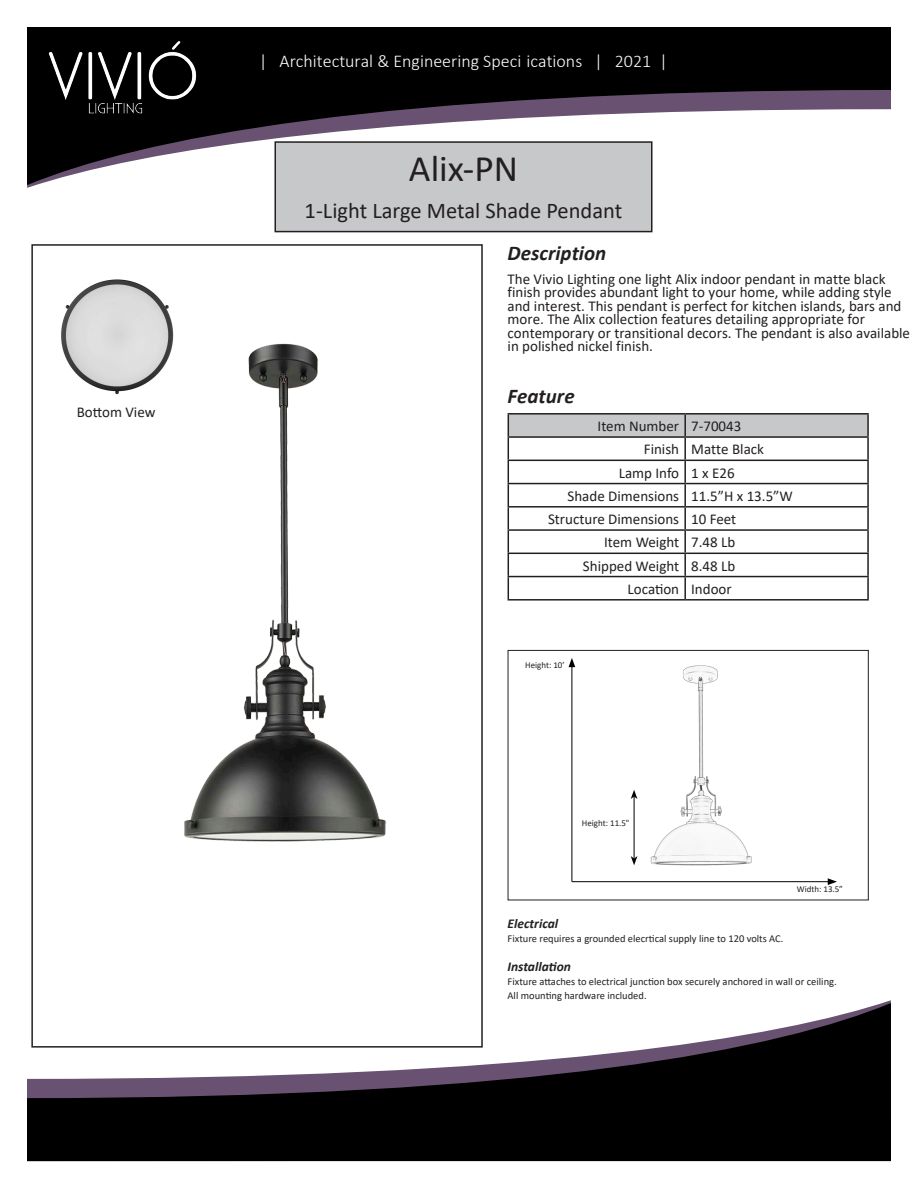
<style>
.page{position:relative;width:918px;height:1188px;background:#fff}
.page>*{position:absolute;margin:0;border:0;box-sizing:border-box;transform-origin:0 0}
.t1{font:37.5px "Calibri";color:#231f20}
.t2{font:22.5px "Calibri";color:#231f20}
.t3{font:italic 700 21px "Calibri";color:#231f20}
.t4{font:300 18px "Calibri";color:#fff}
.t5{font:15px/13.5px "Calibri";color:#231f20}
.t6{font:italic 700 13.5px "Calibri";color:#231f20}
.t7{font:10.5px "Calibri";color:#231f20}
.t8{font:9px "Calibri";color:#231f20}
</style>
<div class="page">
<div style="left:275px;top:142px;width:377px;height:90px;background:#c7c8ca"></div>
<div style="left:274px;top:141px;width:378px;height:91px;border:2px solid #231f20"></div>
<svg style="left:27px;top:27px;width:864px;height:158px;fill:#020102"></svg>
<svg style="left:27px;top:1003px;width:864px;height:158px;fill:#000"></svg>
<img style="left:49px;top:27px;width:147px;height:92px">
<div style="left:31px;top:244px;width:452px;height:804px;border:2px solid #231f20"></div>
<img style="left:622px;top:665px;width:165px;height:218px">
<div style="left:508px;top:650px;width:361px;height:250px;border:1px solid #231f20"></div>
<hr style="left:572px;top:665px;width:1px;height:217px;background:#000">
<svg style="left:569px;top:658px;width:6px;height:9px"></svg>
<hr style="left:572px;top:881px;width:258px;height:1px;background:#000">
<svg style="left:828px;top:878px;width:9px;height:7px"></svg>
<hr style="left:634px;top:797px;width:1px;height:61px;background:#000">
<svg style="left:631px;top:790px;width:6px;height:9px"></svg>
<svg style="left:631px;top:856px;width:6px;height:9px"></svg>
<hr style="left:508px;top:413px;width:177px;height:2px;background:#231f20">
<hr style="left:685px;top:413px;width:184px;height:2px;background:#231f20">
<hr style="left:867px;top:415px;width:2px;height:21px;background:#231f20">
<hr style="left:685px;top:436px;width:184px;height:2px;background:#231f20">
<hr style="left:867px;top:438px;width:2px;height:22px;background:#231f20">
<hr style="left:685px;top:460px;width:184px;height:1px;background:#231f20">
<hr style="left:867px;top:461px;width:2px;height:22px;background:#231f20">
<hr style="left:685px;top:483px;width:184px;height:1px;background:#231f20">
<hr style="left:867px;top:484px;width:2px;height:22px;background:#231f20">
<hr style="left:685px;top:506px;width:184px;height:2px;background:#231f20">
<hr style="left:867px;top:508px;width:2px;height:21px;background:#231f20">
<hr style="left:685px;top:529px;width:184px;height:2px;background:#231f20">
<hr style="left:867px;top:531px;width:2px;height:22px;background:#231f20">
<hr style="left:685px;top:553px;width:184px;height:1px;background:#231f20">
<hr style="left:867px;top:554px;width:2px;height:22px;background:#231f20">
<svg style="left:508px;top:414px;width:360px;height:185px"></svg>
<hr style="left:685px;top:576px;width:184px;height:1px;background:#231f20">
<hr style="left:684px;top:577px;width:2px;height:22px;background:#231f20">
<hr style="left:867px;top:577px;width:2px;height:22px;background:#231f20">
<hr style="left:508px;top:599px;width:177px;height:2px;background:#231f20">
<hr style="left:685px;top:599px;width:184px;height:2px;background:#231f20">
<img style="left:61px;top:279px;width:111px;height:116px">
<img style="left:124px;top:323px;width:262px;height:519px">
<p class="t5" style="left:77px;top:405px;width:80px">Bottom View</p>
<p class="t4" style="left:259px;top:50px;width:410px">| Architectural &amp; Engineering Speci ications | 2021 |</p>
<p class="t1" style="left:409px;top:143px;width:111px">Alix-PN</p>
<p class="t2" style="left:305px;top:195px;width:319px">1-Light Large Metal Shade Pendant</p>
<p class="t3" style="left:508px;top:238px;width:100px">Description</p>
<p class="t5" style="left:508px;top:272px;width:404px">The Vivio Lighting one light Alix indoor pendant in matte black finish provides abundant light to your home, while adding style and interest. This pendant is perfect for kitchen islands, bars and more. The Alix collection features detailing appropriate for contemporary or transitional decors. The pendant is also available in polished nickel finish.</p>
<p class="t3" style="left:508px;top:381px;width:69px">Feature</p>
<p class="t5" style="left:598px;top:419px;width:83px">Item Number</p>
<p class="t5" style="left:691px;top:419px;width:52px">7-70043</p>
<p class="t5" style="left:644px;top:442px;width:37px">Finish</p>
<p class="t5" style="left:691px;top:442px;width:74px">Matte Black</p>
<p class="t5" style="left:619px;top:465px;width:62px">Lamp Info</p>
<p class="t5" style="left:691px;top:465px;width:45px">1 x E26</p>
<p class="t5" style="left:568px;top:489px;width:113px">Shade Dimensions</p>
<p class="t5" style="left:691px;top:489px;width:103px">11.5”H x 13.5”W</p>
<p class="t5" style="left:548px;top:512px;width:133px">Structure Dimensions</p>
<p class="t5" style="left:691px;top:512px;width:47px">10 Feet</p>
<p class="t5" style="left:604px;top:535px;width:77px">Item Weight</p>
<p class="t5" style="left:691px;top:535px;width:46px">7.48 Lb</p>
<p class="t5" style="left:583px;top:558px;width:98px">Shipped Weight</p>
<p class="t5" style="left:691px;top:558px;width:46px">8.48 Lb</p>
<p class="t5" style="left:628px;top:582px;width:53px">Location</p>
<p class="t5" style="left:691px;top:582px;width:42px">Indoor</p>
<p class="t8" style="left:525px;top:658px;width:41px">Height: 10’</p>
<p class="t8" style="left:582px;top:817px;width:49px">Height: 11.5"</p>
<p class="t8" style="left:797px;top:883px;width:48px">Width: 13.5”</p>
<p class="t6" style="left:508px;top:914px;width:52px">Electrical</p>
<p class="t7" style="left:508px;top:932px;width:278px">Fixture requires a grounded elecrtical supply line to 120 volts AC.</p>
<p class="t6" style="left:508px;top:957px;width:65px">Installation</p>
<p class="t7" style="left:508px;top:974px;width:331px">Fixture attaches to electrical junction box securely anchored in wall or ceiling.</p>
<p class="t7" style="left:508px;top:989px;width:141px">All mounting hardware included.</p>
</div>
